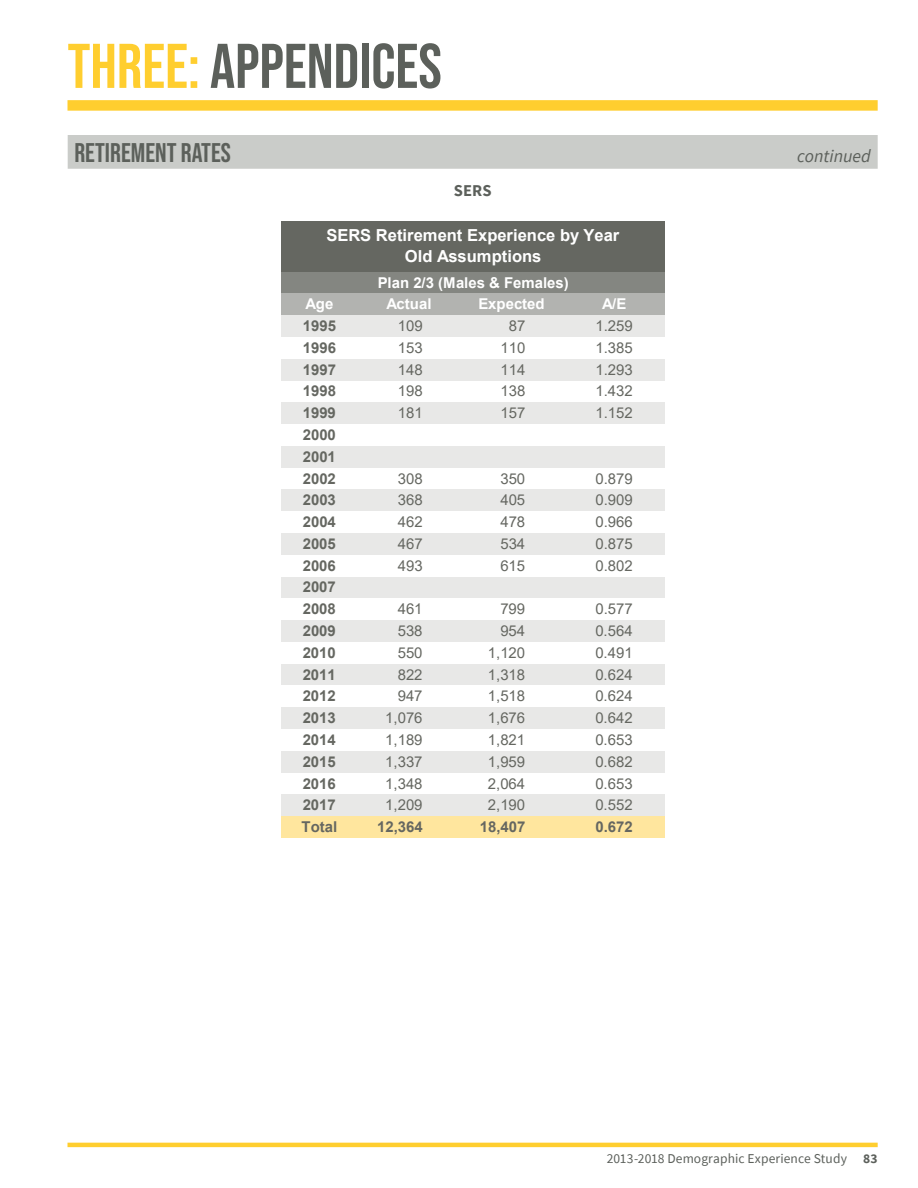
<style>
.page{position:relative;width:918px;height:1188px;background:#fff}
.page>*{position:absolute;margin:0;border:0;box-sizing:border-box;transform-origin:0 0}
.t1{font:63px "Bebas Neue";color:#5c605b}
.t2{font:27px "Bebas Neue";color:#5c605b}
.t3{font:italic 18px "Source Sans Pro";color:#5c605b}
.t4{font:700 16.5px/21.3px "Arial";color:#fff;text-align:center}
.t5{font:700 16.5px "Source Sans Pro";color:#5c605b}
.t6{font:15px "Arial";color:#656761}
.t7{font:700 15px/21.8px "Arial";color:#656761;text-align:justify}
.t8{font:700 15px "Arial";color:#fff}
.t9{font:13.5px "Source Sans Pro";letter-spacing:.01em;color:#5c605b}
.s1{color:#ffce2f}
.s2{font-weight:700}
</style>
<div class="page">
<div style="left:68px;top:100px;width:810px;height:11px;background:#ffce2f"></div>
<hr style="left:68px;top:1143px;width:810px;height:4px;background:#ffce2f">
<div style="left:68px;top:135px;width:810px;height:34px;background:#caccc9"></div>
<div style="left:281px;top:221px;width:384px;height:51px;background:#656761"></div>
<div style="left:281px;top:272px;width:384px;height:22px;background:#848681"></div>
<div style="left:281px;top:293px;width:384px;height:22px;background:#b2b3b0"></div>
<div style="left:281px;top:315px;width:384px;height:22px;background:#e8e8e7"></div>
<div style="left:281px;top:359px;width:384px;height:22px;background:#e8e8e7"></div>
<div style="left:281px;top:402px;width:384px;height:22px;background:#e8e8e7"></div>
<div style="left:281px;top:446px;width:384px;height:22px;background:#e8e8e7"></div>
<div style="left:281px;top:489px;width:384px;height:22px;background:#e8e8e7"></div>
<div style="left:281px;top:533px;width:384px;height:22px;background:#e8e8e7"></div>
<div style="left:281px;top:577px;width:384px;height:22px;background:#e8e8e7"></div>
<div style="left:281px;top:598px;width:384px;height:22px;background:#fff"></div>
<div style="left:281px;top:620px;width:384px;height:22px;background:#e8e8e7"></div>
<div style="left:281px;top:664px;width:384px;height:22px;background:#e8e8e7"></div>
<div style="left:281px;top:685px;width:384px;height:22px;background:#fff"></div>
<div style="left:281px;top:707px;width:384px;height:22px;background:#e8e8e7"></div>
<div style="left:281px;top:751px;width:384px;height:22px;background:#e8e8e7"></div>
<div style="left:281px;top:794px;width:384px;height:22px;background:#e8e8e7"></div>
<div style="left:281px;top:816px;width:384px;height:22px;background:#ffe69e"></div>
<h1 class="t1" style="left:68px;top:30px;width:376px"><span class="s1">THREE:</span> APPENDICES</h1>
<h2 class="t2" style="left:74px;top:137px;width:158px">RETIREMENT RATES</h2>
<p class="t3" style="left:797px;top:145px;width:75px">continued</p>
<p class="t5" style="left:454px;top:179px;width:39px">SERS</p>
<p class="t4" style="left:326px;top:224px;width:294px">SERS Retirement Experience by Year<br>Old Assumptions</p>
<p class="t8" style="left:378px;top:272px;width:193px">Plan 2/3 (Males &amp; Females)</p>
<p class="t8" style="left:306px;top:293px;width:29px">Age</p>
<p class="t8" style="left:386px;top:293px;width:47px">Actual</p>
<p class="t8" style="left:478px;top:293px;width:68px">Expected</p>
<p class="t8" style="left:602px;top:293px;width:26px">A/E</p>
<p class="t7" style="left:303px;top:315px;width:35px">1995</p>
<p class="t6" style="left:398px;top:315px;width:26px">109</p>
<p class="t6" style="left:509px;top:315px;width:18px">87</p>
<p class="t6" style="left:596px;top:315px;width:39px">1.259</p>
<p class="t7" style="left:303px;top:337px;width:35px">1996</p>
<p class="t6" style="left:398px;top:337px;width:26px">153</p>
<p class="t6" style="left:501px;top:337px;width:26px">110</p>
<p class="t6" style="left:596px;top:337px;width:39px">1.385</p>
<p class="t7" style="left:303px;top:359px;width:35px">1997</p>
<p class="t6" style="left:398px;top:359px;width:26px">148</p>
<p class="t6" style="left:500px;top:359px;width:26px">114</p>
<p class="t6" style="left:596px;top:359px;width:39px">1.293</p>
<p class="t7" style="left:303px;top:380px;width:35px">1998</p>
<p class="t6" style="left:398px;top:381px;width:26px">198</p>
<p class="t6" style="left:500px;top:381px;width:26px">138</p>
<p class="t6" style="left:596px;top:381px;width:39px">1.432</p>
<p class="t7" style="left:303px;top:402px;width:35px">1999</p>
<p class="t6" style="left:398px;top:403px;width:26px">181</p>
<p class="t6" style="left:500px;top:403px;width:26px">157</p>
<p class="t6" style="left:595px;top:403px;width:39px">1.152</p>
<p class="t7" style="left:303px;top:424px;width:35px">2000<br>2001<br>2002</p>
<p class="t6" style="left:398px;top:468px;width:26px">308</p>
<p class="t6" style="left:500px;top:468px;width:26px">350</p>
<p class="t6" style="left:595px;top:468px;width:39px">0.879</p>
<p class="t7" style="left:303px;top:489px;width:35px">2003</p>
<p class="t6" style="left:398px;top:490px;width:26px">368</p>
<p class="t6" style="left:500px;top:490px;width:26px">405</p>
<p class="t6" style="left:595px;top:490px;width:39px">0.909</p>
<p class="t7" style="left:303px;top:511px;width:35px">2004</p>
<p class="t6" style="left:398px;top:512px;width:26px">462</p>
<p class="t6" style="left:500px;top:512px;width:26px">478</p>
<p class="t6" style="left:595px;top:512px;width:39px">0.966</p>
<p class="t7" style="left:303px;top:533px;width:35px">2005</p>
<p class="t6" style="left:398px;top:533px;width:26px">467</p>
<p class="t6" style="left:500px;top:533px;width:26px">534</p>
<p class="t6" style="left:595px;top:533px;width:39px">0.875</p>
<p class="t7" style="left:303px;top:555px;width:35px">2006</p>
<p class="t6" style="left:398px;top:555px;width:26px">493</p>
<p class="t6" style="left:500px;top:555px;width:26px">615</p>
<p class="t6" style="left:595px;top:555px;width:39px">0.802</p>
<p class="t7" style="left:303px;top:576px;width:35px">2007<br>2008</p>
<p class="t6" style="left:398px;top:599px;width:26px">461</p>
<p class="t6" style="left:500px;top:599px;width:26px">799</p>
<p class="t6" style="left:595px;top:599px;width:39px">0.577</p>
<p class="t7" style="left:303px;top:620px;width:35px">2009</p>
<p class="t6" style="left:398px;top:620px;width:26px">538</p>
<p class="t6" style="left:500px;top:620px;width:26px">954</p>
<p class="t6" style="left:595px;top:620px;width:39px">0.564</p>
<p class="t7" style="left:303px;top:642px;width:35px">2010</p>
<p class="t6" style="left:398px;top:642px;width:26px">550</p>
<p class="t6" style="left:488px;top:642px;width:39px">1,120</p>
<p class="t6" style="left:595px;top:642px;width:39px">0.491</p>
<p class="t7" style="left:303px;top:664px;width:35px">2011</p>
<p class="t6" style="left:398px;top:664px;width:26px">822</p>
<p class="t6" style="left:488px;top:664px;width:39px">1,318</p>
<p class="t6" style="left:595px;top:664px;width:39px">0.624</p>
<p class="t7" style="left:303px;top:685px;width:35px">2012</p>
<p class="t6" style="left:398px;top:686px;width:26px">947</p>
<p class="t6" style="left:488px;top:686px;width:39px">1,518</p>
<p class="t6" style="left:595px;top:686px;width:39px">0.624</p>
<p class="t7" style="left:303px;top:707px;width:35px">2013</p>
<p class="t6" style="left:385px;top:708px;width:39px">1,076</p>
<p class="t6" style="left:488px;top:708px;width:39px">1,676</p>
<p class="t6" style="left:595px;top:708px;width:39px">0.642</p>
<p class="t7" style="left:303px;top:729px;width:35px">2014</p>
<p class="t6" style="left:385px;top:729px;width:39px">1,189</p>
<p class="t6" style="left:488px;top:729px;width:39px">1,821</p>
<p class="t6" style="left:595px;top:729px;width:39px">0.653</p>
<p class="t7" style="left:303px;top:751px;width:35px">2015</p>
<p class="t6" style="left:385px;top:751px;width:39px">1,337</p>
<p class="t6" style="left:488px;top:751px;width:39px">1,959</p>
<p class="t6" style="left:595px;top:751px;width:39px">0.682</p>
<p class="t7" style="left:303px;top:773px;width:35px">2016</p>
<p class="t6" style="left:385px;top:773px;width:39px">1,348</p>
<p class="t6" style="left:488px;top:773px;width:39px">2,064</p>
<p class="t6" style="left:595px;top:773px;width:39px">0.653</p>
<p class="t7" style="left:303px;top:794px;width:35px">2017</p>
<p class="t6" style="left:385px;top:795px;width:39px">1,209</p>
<p class="t6" style="left:488px;top:795px;width:39px">2,190</p>
<p class="t6" style="left:595px;top:795px;width:39px">0.552</p>
<p class="t7" style="left:301px;top:816px;width:38px">Total</p>
<p class="t7" style="left:377px;top:816px;width:47px">12,364</p>
<p class="t7" style="left:480px;top:816px;width:47px">18,407</p>
<p class="t7" style="left:596px;top:816px;width:39px">0.672</p>
<p class="t9" style="left:607px;top:1150px;width:272px">2013-2018 Demographic Experience Study <span class="s2">83</span></p>
</div>
